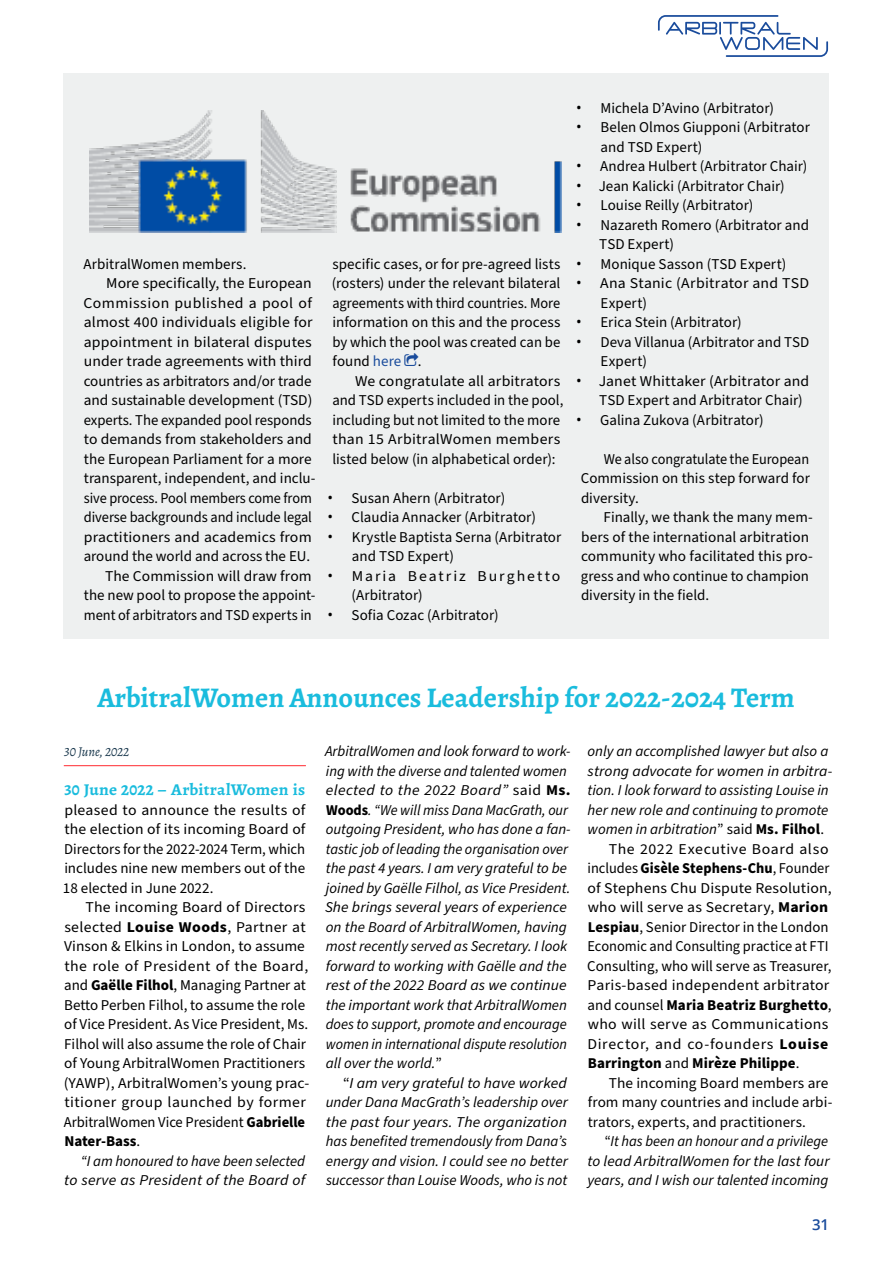
<style>
.page{position:relative;width:893px;height:1263px;background:#fff}
.page>*{position:absolute;margin:0;border:0;box-sizing:border-box;transform-origin:0 0}
.Título_eventos{font:700 28.5px "Alegreya";color:#1abcdd}
._1º_Parágrafo_-_Corp{font:700 16.5px "Alegreya";letter-spacing:.01em;color:#1abcdd;scale:1.05 1}
.Corpo_do_Texto{font:15px/19.5px "Source Sans Pro";letter-spacing:.005em;color:#000;scale:1.05 1}
.Corpo_do_Texto-2{font:15px/19.5px "Source Sans Pro";letter-spacing:.005em;color:#000}
.Corpo_do_Texto-3{font:italic 15px/19.5px "Source Sans Pro";color:#000}
.Corpo_do_Texto-4{font:italic 15px/19.5px "Source Sans Pro";color:#000;text-align:justify;scale:1.05 1}
._1º_Parágrafo_-_Corp-2{font:15px/19.5px "Source Sans Pro";letter-spacing:.005em;color:#000;text-align:justify;scale:1.05 1}
.Corpo_do_Texto-5{font:15px/19.5px "Source Sans Pro";letter-spacing:.005em;color:#000;text-align:justify;scale:.95 1}
.Corpo_do_Texto-6{font:15px/19.5px "Source Sans Pro";letter-spacing:.115em;color:#000;scale:1.05 1}
.t1{font:600 15px "Open Sans";color:#1a4c9c}
.Posting_Date{font:italic 13.5px "Alegreya";color:#1d3b50}
.s1{color:#1a4c9c}
.s2{font-family:"Open Sans"}
.s3{font-weight:700}
.s4{font-style:normal}
.s5{font-weight:700;font-style:normal}
</style>
<div class="page">
<svg style="left:658px;top:15px;width:170px;height:42px"></svg>
<div style="left:64px;top:73px;width:765px;height:566px;background:#eef0f0"></div>
<img style="left:90px;top:110px;width:471px;height:123px">
<hr style="left:64px;top:765px;width:242px;height:1px;background:#ff4147">
<p class="Corpo_do_Texto-2" style="left:83px;top:254px;width:165px">ArbitralWomen members.</p>
<p class="Corpo_do_Texto" style="left:83px;top:274px;width:223px;text-indent:23px">More specifically, the European Commission published a pool of almost 400 individuals eligible for appointment in bilateral disputes under trade agreements with third countries as arbitrators and/or trade and sustainable development (TSD) experts. The expanded pool responds to demands from stakeholders and the European Parliament for a more transparent, independent, and inclu&shy;sive process. Pool members come from diverse backgrounds and include legal practitioners and academics from around the world and across the EU.</p>
<p class="Corpo_do_Texto-2" style="left:84px;top:566px;width:233px;text-indent:21px">The Commission will draw from the new pool to propose the appoint&shy;ment of arbitrators and TSD experts in</p>
<p class="Corpo_do_Texto-2" style="left:332px;top:254px;width:230px;text-align:justify">specific cases, or for pre-agreed lists (rosters) under the relevant bilateral agreements with third countries. More information on this and the process by which the pool was created can be found <span class="s1">here</span> .</p>
<p class="Corpo_do_Texto" style="left:332px;top:371px;width:222px;text-indent:23px">We congratulate all arbitrators and TSD experts included in the pool, including but not limited to the more than 15 ArbitralWomen members listed below (in alphabetical order):</p>
<p class="Corpo_do_Texto-2" style="left:328px;top:488px;width:179px"><span class="s2">•</span> Susan Ahern (Arbitrator)</p>
<p class="Corpo_do_Texto-2" style="left:328px;top:508px;width:210px"><span class="s2">•</span> Claudia Annacker (Arbitrator)</p>
<p class="Corpo_do_Texto-2" style="left:352px;top:527px;width:211px;text-indent:-24px"><span class="s2">•</span> Krystle Baptista Serna (Arbitrator and TSD Expert)</p>
<p class="Corpo_do_Texto-6" style="left:351px;top:566px;width:200px;text-indent:-24px"><span class="s2">•</span> Maria Beatriz Burghetto (Arbitrator)</p>
<p class="Corpo_do_Texto-2" style="left:328px;top:605px;width:173px"><span class="s2">•</span> Sofia Cozac (Arbitrator)</p>
<p class="Corpo_do_Texto-2" style="left:576px;top:98px;width:199px"><span class="s2">•</span> Michela D’Avino (Arbitrator)</p>
<p class="Corpo_do_Texto-2" style="left:600px;top:118px;width:211px;text-indent:-24px"><span class="s2">•</span> Belen Olmos Giupponi (Arbitrator and TSD Expert)</p>
<p class="Corpo_do_Texto-2" style="left:576px;top:157px;width:233px"><span class="s2">•</span> Andrea Hulbert (Arbitrator Chair)</p>
<p class="Corpo_do_Texto-2" style="left:576px;top:176px;width:210px"><span class="s2">•</span> Jean Kalicki (Arbitrator Chair)</p>
<p class="Corpo_do_Texto-2" style="left:576px;top:196px;width:179px"><span class="s2">•</span> Louise Reilly (Arbitrator)</p>
<p class="Corpo_do_Texto-2" style="left:599px;top:215px;width:211px;text-indent:-23px"><span class="s2">•</span> Nazareth Romero (Arbitrator and<br>TSD Expert)</p>
<p class="Corpo_do_Texto-2" style="left:576px;top:254px;width:212px"><span class="s2">•</span> Monique Sasson (TSD Expert)</p>
<p class="Corpo_do_Texto" style="left:600px;top:274px;width:200px;text-indent:-24px"><span class="s2">•</span> Ana Stanic (Arbitrator and TSD<br>Expert)</p>
<p class="Corpo_do_Texto-2" style="left:576px;top:313px;width:167px"><span class="s2">•</span> Erica Stein (Arbitrator)</p>
<p class="Corpo_do_Texto-2" style="left:600px;top:332px;width:210px;text-indent:-24px"><span class="s2">•</span> Deva Villanua (Arbitrator and TSD<br>Expert)</p>
<p class="Corpo_do_Texto" style="left:599px;top:371px;width:201px;text-indent:-23px"><span class="s2">•</span> Janet Whittaker (Arbitrator and<br>TSD Expert and Arbitrator Chair)</p>
<p class="Corpo_do_Texto-2" style="left:576px;top:410px;width:189px"><span class="s2">•</span> Galina Zukova (Arbitrator)</p>
<p class="Corpo_do_Texto-5" style="left:581px;top:449px;width:243px;text-indent:23px">We also congratulate the European Commission on this step forward for diversity.</p>
<p class="Corpo_do_Texto-2" style="left:581px;top:508px;width:234px;text-indent:23px">Finally, we thank the many mem&shy;bers of the international arbitration community who facilitated this pro&shy;gress and who continue to champion diversity in the field.</p>
<p class="Título_eventos" style="left:97px;top:680px;width:699px">ArbitralWomen Announces Leadership for 2022-2024 Term</p>
<p class="Posting_Date" style="left:64px;top:742px;width:67px">30 June, 2022</p>
<p class="_1º_Parágrafo_-_Corp" style="left:64px;top:779px;width:231px">30 June 2022 – ArbitralWomen is</p>
<p class="_1º_Parágrafo_-_Corp-2" style="left:63px;top:800px;width:232px">pleased to announce the results of the election of its incoming Board of Directors for the 2022-2024 Term, which includes nine new members out of the 18 elected in June 2022.</p>
<p class="Corpo_do_Texto" style="left:64px;top:898px;width:235px;text-indent:22px">The incoming Board of Directors selected <span class="s3">Louise Woods</span>, Partner at Vinson &amp; Elkins in London, to assume the role of President of the Board, and <span class="s3">Gaëlle Filhol</span>, Managing Partner at Betto Perben Filhol, to assume the role of Vice President. As Vice President, Ms.<br>Filhol will also assume the role of Chair of Young ArbitralWomen Practitioners (YAWP), ArbitralWomen’s young prac&shy;titioner group launched by former ArbitralWomen Vice President <span class="s3">Gabrielle Nater-Bass</span>.</p>
<p class="Corpo_do_Texto-3" style="left:64px;top:1151px;width:243px;text-align:right">“I am honoured to have been selected to serve as President of the Board of</p>
<p class="Corpo_do_Texto-3" style="left:325px;top:742px;width:247px">ArbitralWomen and look forward to work&shy;ing with the diverse and talented women elected to the 2022 Board” <span class="s4">said</span> <span class="s5">Ms.<br>Woods</span>. “We will miss Dana MacGrath, our outgoing President, who has done a fan&shy;tastic job of leading the organisation over the past 4 years. I am very grateful to be joined by Gaëlle Filhol, as Vice President.<br>She brings several years of experience on the Board of ArbitralWomen, having most recently served as Secretary. I look forward to working with Gaëlle and the rest of the 2022 Board as we continue the important work that ArbitralWomen does to support, promote and encourage women in international dispute resolution all over the world.<span class="s4">”</span></p>
<p class="Corpo_do_Texto-4" style="left:326px;top:1073px;width:232px;text-indent:17px"><span class="s4">“</span>I am very grateful to have worked under Dana MacGrath’s leadership over the past four years. The organization has benefited tremendously from Dana’s energy and vision. I could see no better successor than Louise Woods, who is not</p>
<p class="Corpo_do_Texto-3" style="left:587px;top:742px;width:246px">only an accomplished lawyer but also a strong advocate for women in arbitra&shy;tion. I look forward to assisting Louise in her new role and continuing to promote women in arbitration<span class="s4">” said</span> <span class="s5">Ms. Filhol</span><span class="s4">.</span></p>
<p class="Corpo_do_Texto" style="left:587px;top:839px;width:234px;text-indent:22px">The 2022 Executive Board also includes <span class="s3">Gisèle Stephens-Chu</span>, Founder of Stephens Chu Dispute Resolution, who will serve as Secretary, <span class="s3">Marion Lespiau</span>, Senior Director in the London Economic and Consulting practice at FTI Consulting, who will serve as Treasurer, Paris-based independent arbitrator and counsel <span class="s3">Maria Beatriz Burghetto</span>, who will serve as Communications Director, and co-founders <span class="s3">Louise Barrington</span> and <span class="s3">Mirèze Philippe</span>.</p>
<p class="Corpo_do_Texto-2" style="left:588px;top:1073px;width:246px;text-indent:21px">The incoming Board members are from many countries and include arbi&shy;trators, experts, and practitioners.</p>
<p class="Corpo_do_Texto-3" style="left:587px;top:1132px;width:244px;text-align:justify;text-indent:17px"><span class="s4">“</span>It has been an honour and a privilege to lead ArbitralWomen for the last four years, and I wish our talented incoming</p>
<p class="t1" style="left:812px;top:1214px;width:19px">31</p>
</div>
